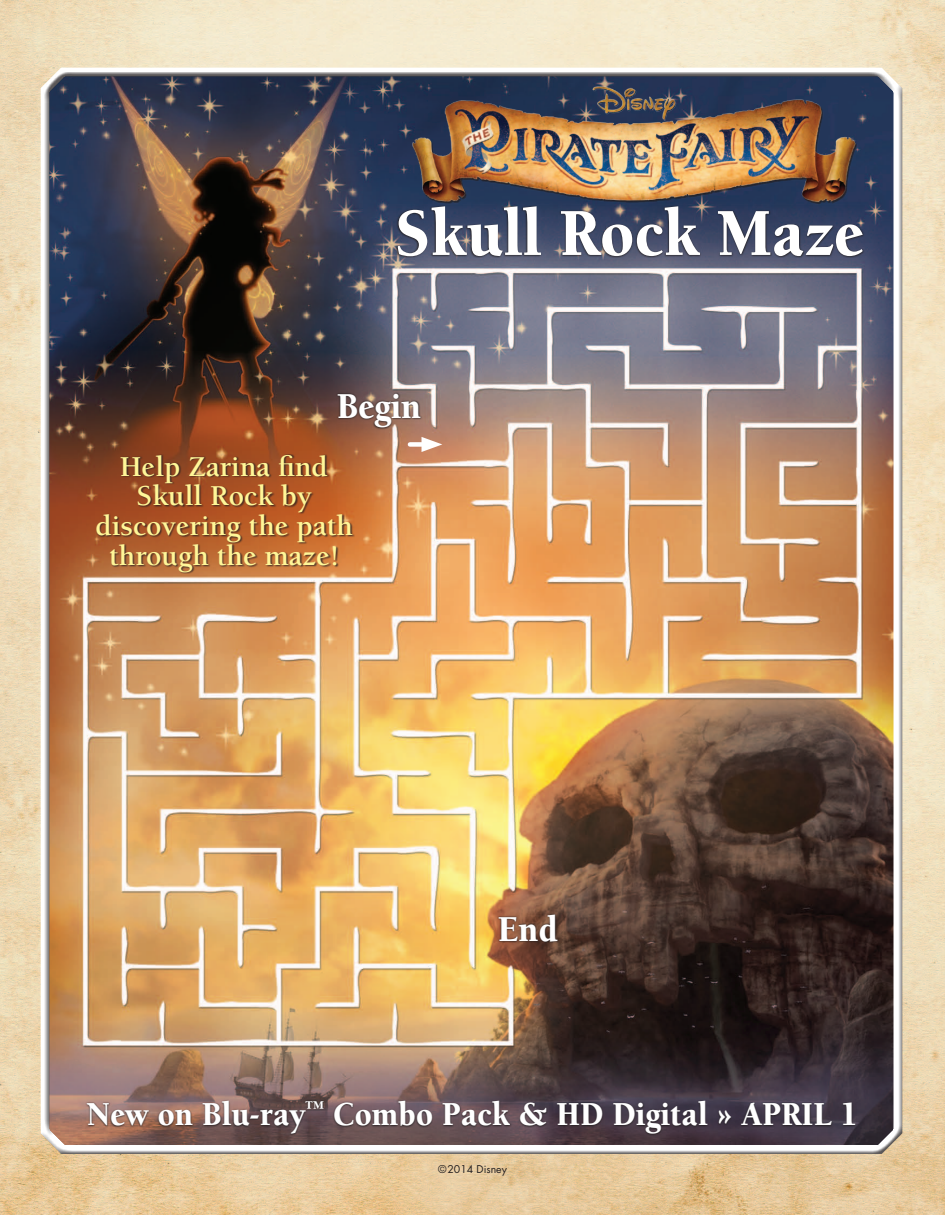
<style>
.page{position:relative;width:945px;height:1215px;background:#fff}
.page>*{position:absolute;margin:0;border:0;box-sizing:border-box;transform-origin:0 0}
.t1{font:900 69px "Berkeley";color:#fff;scale:.92 1}
.t2{font:900 37.5px "Berkeley";color:#fff;scale:.92 1}
.t3{font:900 34.5px "Berkeley";color:#fff;scale:.92 1}
.t4{font:700 29.55px/29.5px "Berkeley";color:#fff698;text-align:center}
.t5{font:10.5px "Futura";color:#231f20}
</style>
<div class="page">
<img style="left:0;top:0;width:945px;height:1215px">
<div style="left:39px;top:72px;width:864px;height:1083px;background:#231f20;opacity:.75"></div>
<img style="left:399px;top:64px;width:469px;height:181px">
<svg style="left:85px;top:1099px;width:772px;height:37px;background:#554348"></svg>
<svg style="left:396px;top:205px;width:469px;height:53px;background:#353a4f"></svg>
<svg style="left:336px;top:392px;width:86px;height:37px;background:#684e46"></svg>
<svg style="left:497px;top:913px;width:63px;height:30px;background:#614031"></svg>
<div style="left:96px;top:454px;width:259px;height:120px;background:#231f20;opacity:.75"></div>
<div style="left:410px;top:442px;width:20px;height:5px;background:#fff"></div>
<svg style="left:422px;top:437px;width:20px;height:15px"></svg>
<p class="t1" style="left:395px;top:197px;width:510px">Skull Rock Maze</p>
<p class="t2" style="left:337px;top:386px;width:93px">Begin</p>
<p class="t4" style="left:95px;top:452px;width:259px">Help Zarina find<br>Skull Rock by discovering the path through the maze!</p>
<p class="t2" style="left:498px;top:910px;width:67px">End</p>
<p class="t3" style="left:87px;top:1096px;width:840px">New on Blu-ray<sup>™</sup> Combo Pack &amp; HD Digital » APRIL 1</p>
<p class="t5" style="left:438px;top:1162px;width:70px">©2014 Disney</p>
</div>
